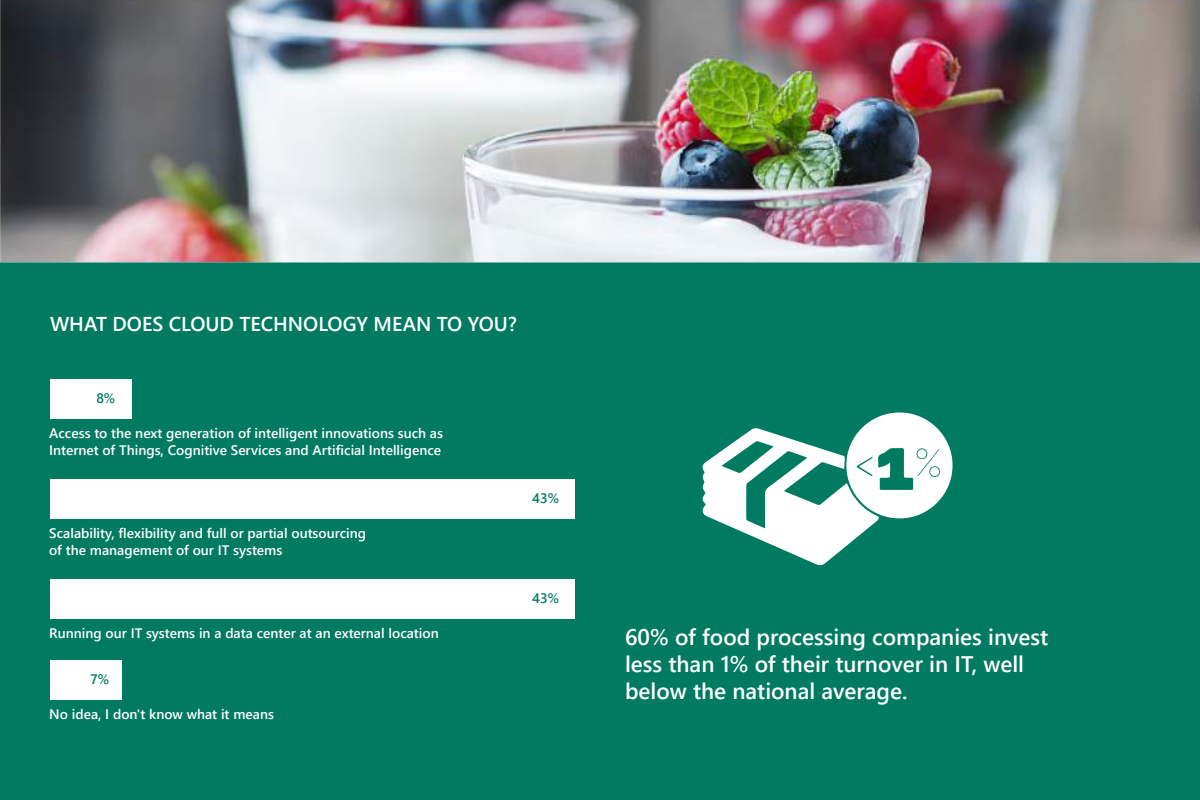
<style>
.page{position:relative;width:1200px;height:800px;background:#fff}
.page>*{position:absolute;margin:0;border:0;box-sizing:border-box;transform-origin:0 0}
.t1{font:600 22.5px/27px "Segoe UI";color:#fff}
.t2{font:600 20px "Segoe UI";color:#fff}
.t3{font:600 13.75px/16.5px "Segoe UI";color:#fff}
.t4{font:600 13.75px "Segoe UI";color:#007a61}
</style>
<div class="page">
<div style="left:0;top:788px;width:1200px;height:12px;background:#007a61"></div>
<div style="left:0;top:262px;width:1200px;height:526px;background:#007a61"></div>
<img style="left:0;top:0;width:1200px;height:700px">
<div style="left:50px;top:660px;width:71px;height:40px;background:#fff"></div>
<div style="left:50px;top:579px;width:525px;height:40px;background:#fff"></div>
<div style="left:50px;top:479px;width:525px;height:40px;background:#fff"></div>
<div style="left:50px;top:379px;width:81px;height:40px;background:#fff"></div>
<svg style="left:702px;top:412px;width:251px;height:154px"></svg>
<div style="left:930px;top:467px;width:9px;height:9px;background:#fff;border-radius:50%"></div>
<div style="left:917px;top:449px;width:9px;height:9px;background:#fff;border-radius:50%"></div>
<h2 class="t2" style="left:50px;top:305px;width:468px">WHAT DOES CLOUD TECHNOLOGY MEAN TO YOU?</h2>
<p class="t4" style="left:96px;top:385px;width:21px">8%</p>
<p class="t3" style="left:49px;top:424px;width:395px">Access to the next generation of intelligent innovations such as<br>Internet of Things, Cognitive Services and Artificial Intelligence</p>
<p class="t3" style="left:49px;top:524px;width:318px">Scalability, flexibility and full or partial outsourcing of the management of our IT systems</p>
<p class="t3" style="left:49px;top:624px;width:391px">Running our IT systems in a data center at an external location</p>
<p class="t4" style="left:90px;top:666px;width:20px">7%</p>
<p class="t3" style="left:49px;top:705px;width:226px">No idea, I don't know what it means</p>
<p class="t4" style="left:532px;top:485px;width:29px">43%</p>
<p class="t4" style="left:532px;top:585px;width:29px">43%</p>
<h1 class="t1" style="left:625px;top:622px;width:425px">60% of food processing companies invest less than 1% of their turnover in IT, well below the national average.</h1>
</div>
